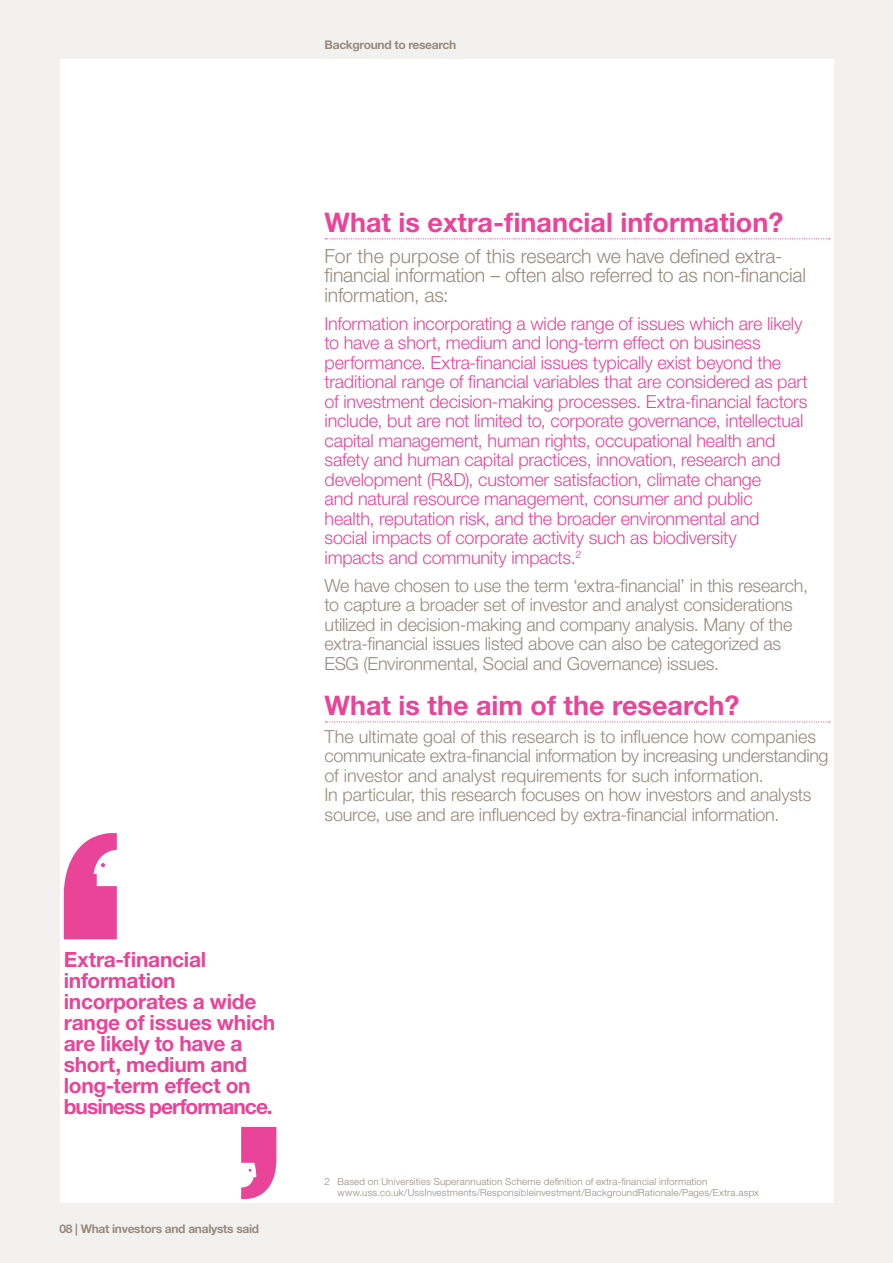
<style>
.page{position:relative;width:893px;height:1263px;background:#f3f1ef}
.page>*{position:absolute;margin:0;border:0;box-sizing:border-box;transform-origin:0 0}
.t1{font:700 27px "Helvetica Neue LT Std";color:#ea4498}
.t2{font:700 21px/21px "Helvetica Neue LT Std";letter-spacing:-.015em;color:#ea4498}
.t3{font:300 19.5px/19.5px "Helvetica Neue LT Std";letter-spacing:-.01em;color:#998b7d}
.t4{font:300 18px/19.5px "Helvetica Neue LT Std";letter-spacing:-.01em;color:#ea4498}
.t5{font:300 18px/19.5px "Helvetica Neue LT Std";letter-spacing:-.01em;color:#998b7d}
.t6{font:700 12px "Helvetica Neue LT Std";letter-spacing:-.025em;color:#998b7d}
.t7{font:300 9.75px/11.2px "Helvetica Neue LT Std";letter-spacing:.02em;color:#998b7d}
</style>
<div class="page">
<div style="left:60px;top:60px;width:773px;height:1143px;background:#fff"></div>
<svg style="left:325px;top:238px;width:505px;height:1px"></svg>
<svg style="left:325px;top:721px;width:505px;height:1px"></svg>
<svg style="left:63px;top:833px;width:54px;height:106px"></svg>
<svg style="left:241px;top:1127px;width:35px;height:73px"></svg>
<p class="t6" style="left:325px;top:37px;width:133px">Background to research</p>
<h1 class="t1" style="left:325px;top:206px;width:460px">What is extra-financial information?</h1>
<p class="t3" style="left:325px;top:246px;width:483px">For the purpose of this research we have defined extra&shy;financial information – often also referred to as non-financial information, as:</p>
<p class="t4" style="left:325px;top:313px;width:485px">Information incorporating a wide range of issues which are likely to have a short, medium and long-term effect on business performance. Extra-financial issues typically exist beyond the traditional range of financial variables that are considered as part of investment decision-making processes. Extra-financial factors include, but are not limited to, corporate governance, intellectual capital management, human rights, occupational health and safety and human capital practices, innovation, research and development (R&amp;D), customer satisfaction, climate change<br>and natural resource management, consumer and public<br>health, reputation risk, and the broader environmental and<br>social impacts of corporate activity such as biodiversity<br>impacts and community impacts.<sup>2</sup></p>
<p class="t5" style="left:325px;top:575px;width:485px">We have chosen to use the term ‘extra-financial’ in this research, to capture a broader set of investor and analyst considerations utilized in decision-making and company analysis. Many of the extra-financial issues listed above can also be categorized as ESG (Environmental, Social and Governance) issues.</p>
<h1 class="t1" style="left:325px;top:689px;width:416px">What is the aim of the research?</h1>
<p class="t5" style="left:325px;top:726px;width:505px">The ultimate goal of this research is to influence how companies communicate extra-financial information by increasing understanding of investor and analyst requirements for such information.<br>In particular, this research focuses on how investors and analysts source, use and are influenced by extra‑financial information.</p>
<p class="t2" style="left:64px;top:949px;width:213px">Extra-financial information incorporates a wide range of issues which are likely to have a short, medium and long-term effect on business performance.</p>
<p class="t6" style="left:60px;top:1221px;width:201px">08 | What investors and analysts said</p>
<p class="t7" style="left:337px;top:1176px;width:423px;text-indent:-13px">2 Based on Universities Superannuation Scheme definition of extra-financial information www.uss.co.uk/UssInvestments/Responsibleinvestment/BackgroundRationale/Pages/Extra.aspx</p>
</div>
